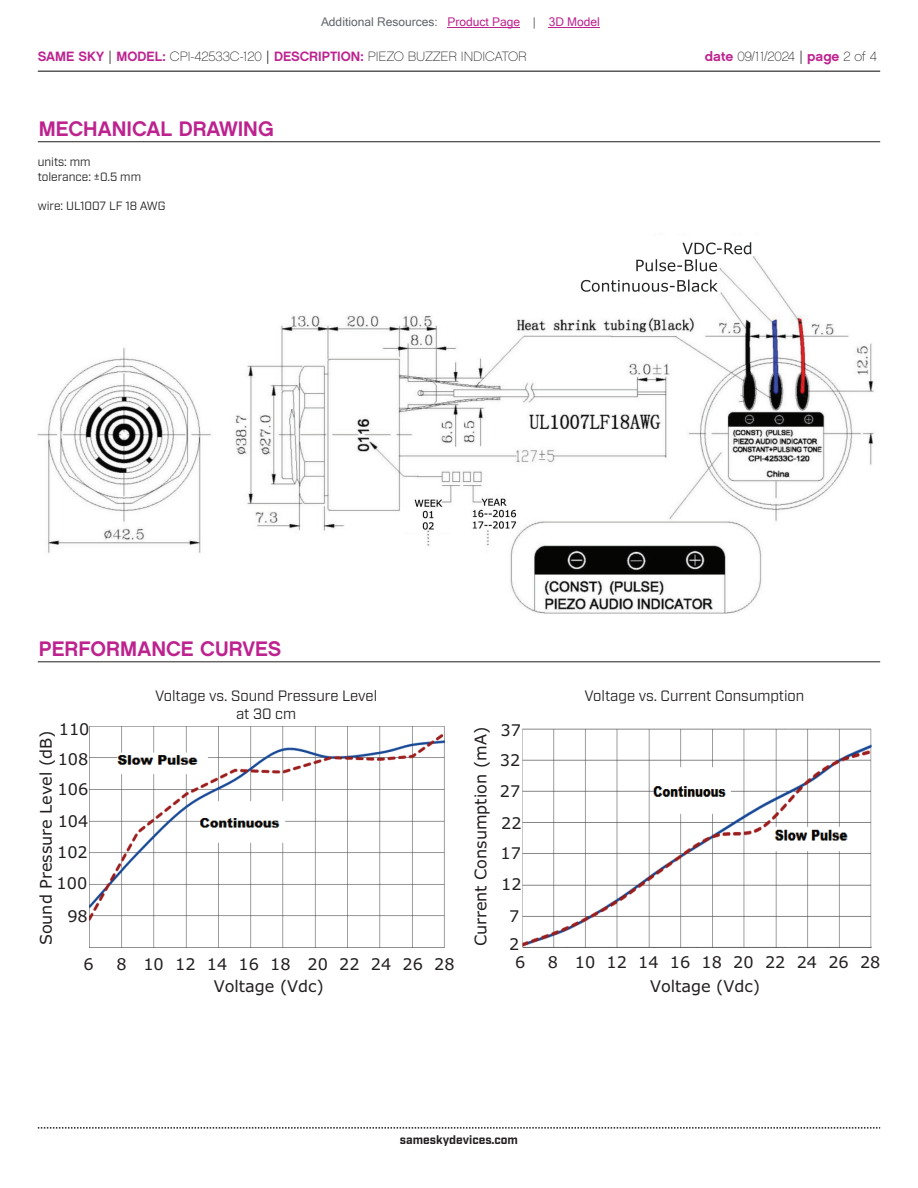
<style>
.page{position:relative;width:918px;height:1188px;background:#fff}
.page>*{position:absolute;margin:0;border:0;box-sizing:border-box;transform-origin:0 0}
.t1{font:21px "Chalet New York Nineteen Sixty";color:#bd238f}
.t2{font:16.05px/32.1px "Verdana";color:#231f20}
.t3{font:15px/18px "Industry";color:#231f20;text-align:center}
.t4{font:13.5px "Chalet Paris Nineteen Sixty";color:#231f20}
.t5{font:12px/14.4px "Industry";color:#231f20}
.t6{font:12px "Microsoft Sans Serif";color:#63676b}
.t7{font:700 12px "Industry";color:#231f20}
.s1{color:#bd238f}
.s2{font-family:"Chalet New York Nineteen Sixty";color:#bd238f}
.s3{font-family:"Industry"}
</style>
<div class="page">
<hr style="left:38px;top:71px;width:842px;height:1px;background:#231f20">
<svg style="left:38px;top:1127px;width:842px;height:2px"></svg>
<hr style="left:38px;top:141px;width:842px;height:1px;background:#231f20">
<hr style="left:38px;top:661px;width:842px;height:1px;background:#231f20">
<img style="left:38px;top:242px;width:836px;height:372px">
<img style="left:581px;top:280px;width:137px;height:12px">
<img style="left:682px;top:242px;width:69px;height:12px">
<img style="left:636px;top:259px;width:81px;height:12px">
<div style="left:760px;top:462px;width:33px;height:8px;background:#fff"></div>
<hr style="left:523px;top:947px;width:349px;height:1px;background:#231f20">
<hr style="left:91px;top:947px;width:348px;height:1px;background:#231f20">
<img style="left:90px;top:726px;width:354px;height:221px">
<img style="left:522px;top:728px;width:350px;height:219px">
<hr style="left:448px;top:27px;width:72px;height:1px;background:#bd238f">
<hr style="left:549px;top:27px;width:51px;height:1px;background:#bd238f">
<p class="t6" style="left:321px;top:15px;width:280px">Additional Resources: <span class="s1">Product Page</span> | <span class="s1">3D Model</span></p>
<p class="t4" style="left:38px;top:48px;width:491px"><span class="s2">SAME SKY</span> <span class="s3">|</span> <span class="s2">MODEL:</span> CPI-42533C-120 <span class="s3">|</span> <span class="s2">DESCRIPTION:</span> PIEZO BUZZER INDICATOR</p>
<p class="t4" style="left:705px;top:48px;width:174px"><span class="s2">date</span> 09/11/2024 <span class="s3">|</span> <span class="s2">page</span> 2 of 4</p>
<h1 class="t1" style="left:39px;top:115px;width:236px">MECHANICAL DRAWING</h1>
<p class="t5" style="left:38px;top:155px;width:105px">units: mm tolerance: ±0.5 mm</p>
<p class="t5" style="left:38px;top:198px;width:129px">wire: UL1007 LF 18 AWG</p>
<h1 class="t1" style="left:39px;top:635px;width:244px">PERFORMANCE CURVES</h1>
<p class="t3" style="left:155px;top:687px;width:224px">Voltage vs. Sound Pressure Level at 30 cm</p>
<p class="t3" style="left:585px;top:687px;width:221px">Voltage vs. Current Consumption</p>
<p class="t2" style="left:59px;top:713px;width:32px">110</p>
<p class="t2" style="left:500px;top:714px;width:22px">37</p>
<p class="t2" style="left:30px;top:945px;width:216px;rotate:-90deg">Sound Pressure Level (dB)</p>
<p class="t2" style="left:465px;top:946px;width:221px;rotate:-90deg">Current Consumption (mA)</p>
<p class="t2" style="left:214px;top:970px;width:112px">Voltage (Vdc)</p>
<p class="t2" style="left:650px;top:970px;width:112px">Voltage (Vdc)</p>
<p class="t2" style="left:58px;top:743px;width:32px">108</p>
<p class="t2" style="left:500px;top:744px;width:22px">32</p>
<p class="t2" style="left:58px;top:773px;width:32px">106</p>
<p class="t2" style="left:500px;top:775px;width:23px">27<br>22</p>
<p class="t2" style="left:58px;top:805px;width:32px">104</p>
<p class="t2" style="left:57px;top:836px;width:32px">102</p>
<p class="t2" style="left:501px;top:837px;width:22px">17</p>
<p class="t2" style="left:57px;top:867px;width:32px">100</p>
<p class="t2" style="left:501px;top:868px;width:22px">12</p>
<p class="t2" style="left:67px;top:899px;width:22px">98</p>
<p class="t2" style="left:509px;top:900px;width:12px">7</p>
<p class="t2" style="left:509px;top:928px;width:12px">2</p>
<p class="t2" style="left:515px;top:946px;width:12px">6</p>
<p class="t2" style="left:548px;top:946px;width:334px">8 10 12 14 16 18 20 22 24 26 28</p>
<p class="t2" style="left:84px;top:947px;width:12px">6</p>
<p class="t2" style="left:116px;top:947px;width:340px">8 10 12 14 16 18 20 22 24 26 28</p>
<p class="t7" style="left:400px;top:1132px;width:120px">sameskydevices.com</p>
</div>
